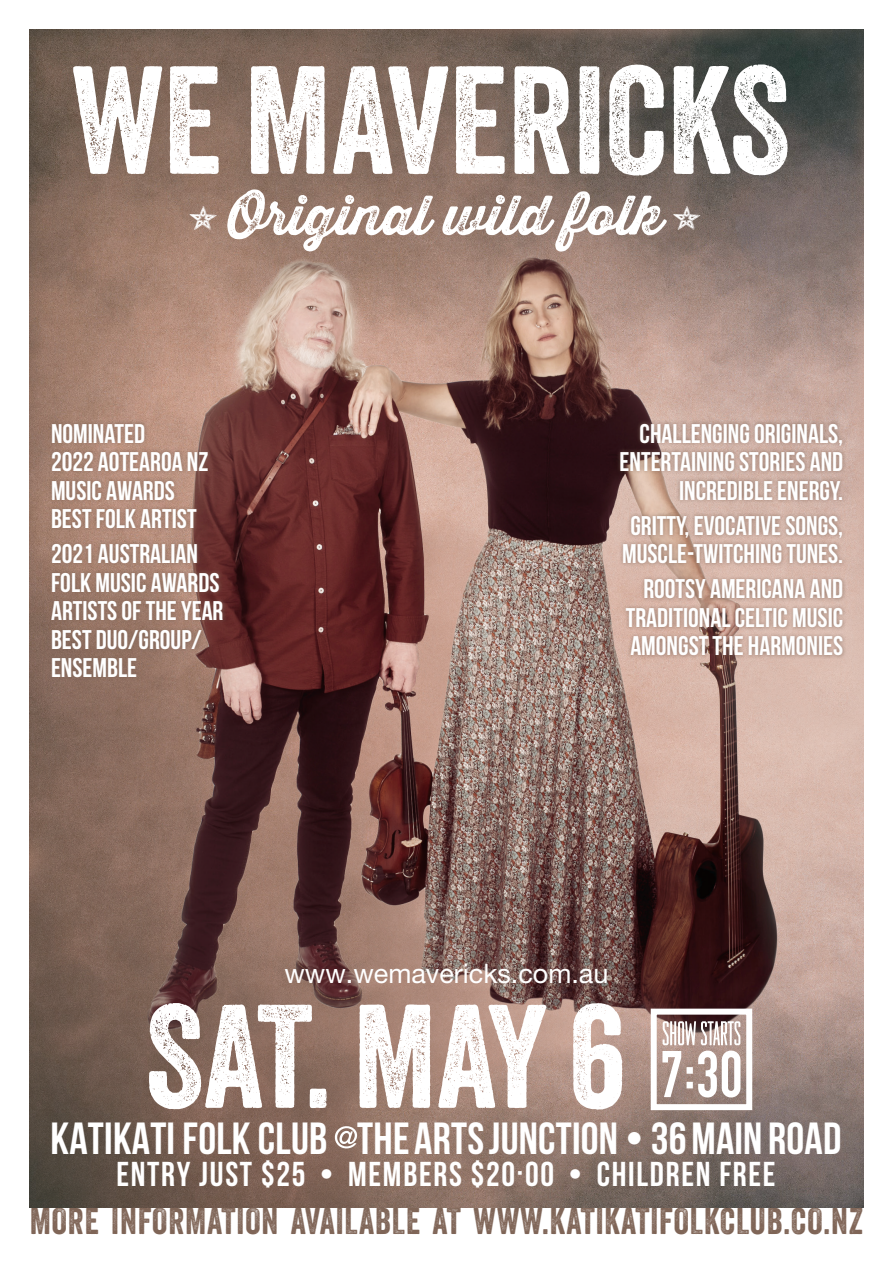
<style>
.page{position:relative;width:893px;height:1263px;background:#fff}
.page>*{position:absolute;margin:0;border:0;box-sizing:border-box;transform-origin:0 0}
.t1{font:148.5px "Veneer";color:#fff}
.t2{font:142.35px "Veneer";letter-spacing:-.025em;color:#fff}
.t3{font:54px "Thirsty Rough Bol Two";color:#fff}
.t4{font:700 45px "Bebas Neue";letter-spacing:.005em;color:#fff}
.t5{font:36px "Veneer";letter-spacing:.025em;color:#7f6557}
.t6{font:700 34.5px "Bebas Neue";letter-spacing:.05em;color:#fff}
.t7{font:700 27px/28.5px "Bebas Neue";color:#fff}
.t8{font:27px "Helvetica Neue LT Pro";color:#fff}
</style>
<div class="page">
<img style="left:30px;top:30px;width:833px;height:1178px">
<div style="left:47px;top:419px;width:180px;height:262px;background:#7f6557;opacity:.75"></div>
<div style="left:616px;top:419px;width:231px;height:240px;background:#7f6557;opacity:.75"></div>
<svg style="left:335px;top:1126px;width:22px;height:22px"></svg>
<svg style="left:662px;top:1021px;width:78px;height:76px"></svg>
<div style="left:651px;top:1008px;width:101px;height:102px;border:6px solid #fff"></div>
<svg style="left:190px;top:206px;width:27px;height:24px"></svg>
<svg style="left:673px;top:206px;width:27px;height:24px"></svg>
<p class="t1" style="left:72px;top:30px;width:720px">WE MAVERICKS</p>
<p class="t3" style="left:227px;top:174px;width:437px">Original wild folk</p>
<p class="t7" style="left:51px;top:419px;width:159px">NOMINATED<br>2022 AOTEAROA NZ<br>MUSIC AWARDS<br>BEST FOLK ARTIST</p>
<p class="t7" style="left:51px;top:539px;width:174px">2021 AUSTRALIAN<br>FOLK MUSIC AWARDS<br>ARTISTS OF THE YEAR<br>BEST DUO/GROUP/<br>ENSEMBLE</p>
<p class="t7" style="left:620px;top:419px;width:225px;text-align:right">CHALLENGING ORIGINALS,<br>ENTERTAINING STORIES AND<br>INCREDIBLE ENERGY.</p>
<p class="t7" style="left:622px;top:511px;width:223px;text-align:center">GRITTY, EVOCATIVE SONGS,<br>MUSCLE-TWITCHING TUNES.</p>
<p class="t7" style="left:626px;top:574px;width:219px;text-align:justify;text-indent:18px">ROOTSY AMERICANA AND TRADITIONAL CELTIC MUSIC AMONGST THE HARMONIES</p>
<p class="t8" style="left:284px;top:957px;width:325px">www.wemavericks.com.au</p>
<p class="t2" style="left:145px;top:970px;width:483px">SAT. MAY 6</p>
<p class="t4" style="left:51px;top:1113px;width:792px">KATIKATI FOLK CLUB THE ARTS JUNCTION • 36 MAIN ROAD</p>
<p class="t6" style="left:116px;top:1155px;width:661px">ENTRY JUST $25 • MEMBERS $20·00 • CHILDREN FREE</p>
<p class="t5" style="left:30px;top:1199px;width:835px">MORE INFORMATION AVAILABLE AT WWW.KATIKATIFOLKCLUB.CO.NZ</p>
</div>
